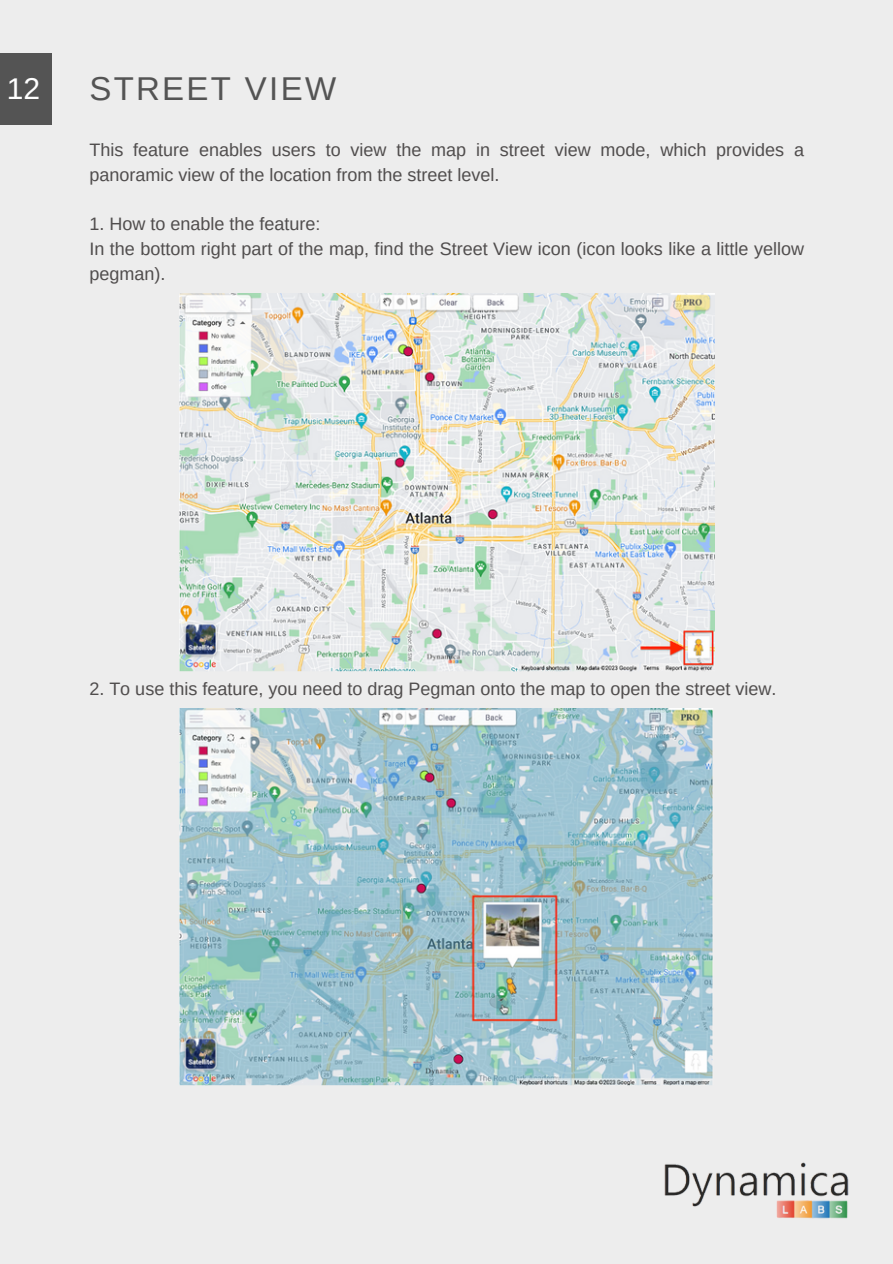
<style>
.page{position:relative;width:893px;height:1264px;background:#fff}
.page>*{position:absolute;margin:0;border:0;box-sizing:border-box;transform-origin:0 0}
.t1{font:33px "Arimo";letter-spacing:.07em;color:#545454}
.t2{font:30px "Arimo";color:#fff}
.t3{font:18px/24.8px "Arimo";color:#504d4d}
</style>
<div class="page">
<div style="left:0;top:0;width:892px;height:1263px;background:#ededed"></div>
<div style="left:0;top:54px;width:51px;height:71px;background:#545454"></div>
<img style="left:664px;top:1162px;width:185px;height:57px">
<img style="left:179px;top:294px;width:535px;height:378px">
<img style="left:179px;top:708px;width:534px;height:377px">
<p class="t2" style="left:7px;top:72px;width:35px">12</p>
<p class="t1" style="left:89px;top:70px;width:248px">STREET VIEW</p>
<p class="t3" style="left:89px;top:137px;width:716px">This feature enables users to view the map in street view mode, which provides a panoramic view of the location from the street level.</p>
<p class="t3" style="left:89px;top:212px;width:232px">1. How to enable the feature:</p>
<p class="t3" style="left:89px;top:236px;width:716px">In the bottom right part of the map, find the Street View icon (icon looks like a little yellow pegman).</p>
<p class="t3" style="left:89px;top:676px;width:688px">2. To use this feature, you need to drag Pegman onto the map to open the street view.</p>
</div>
